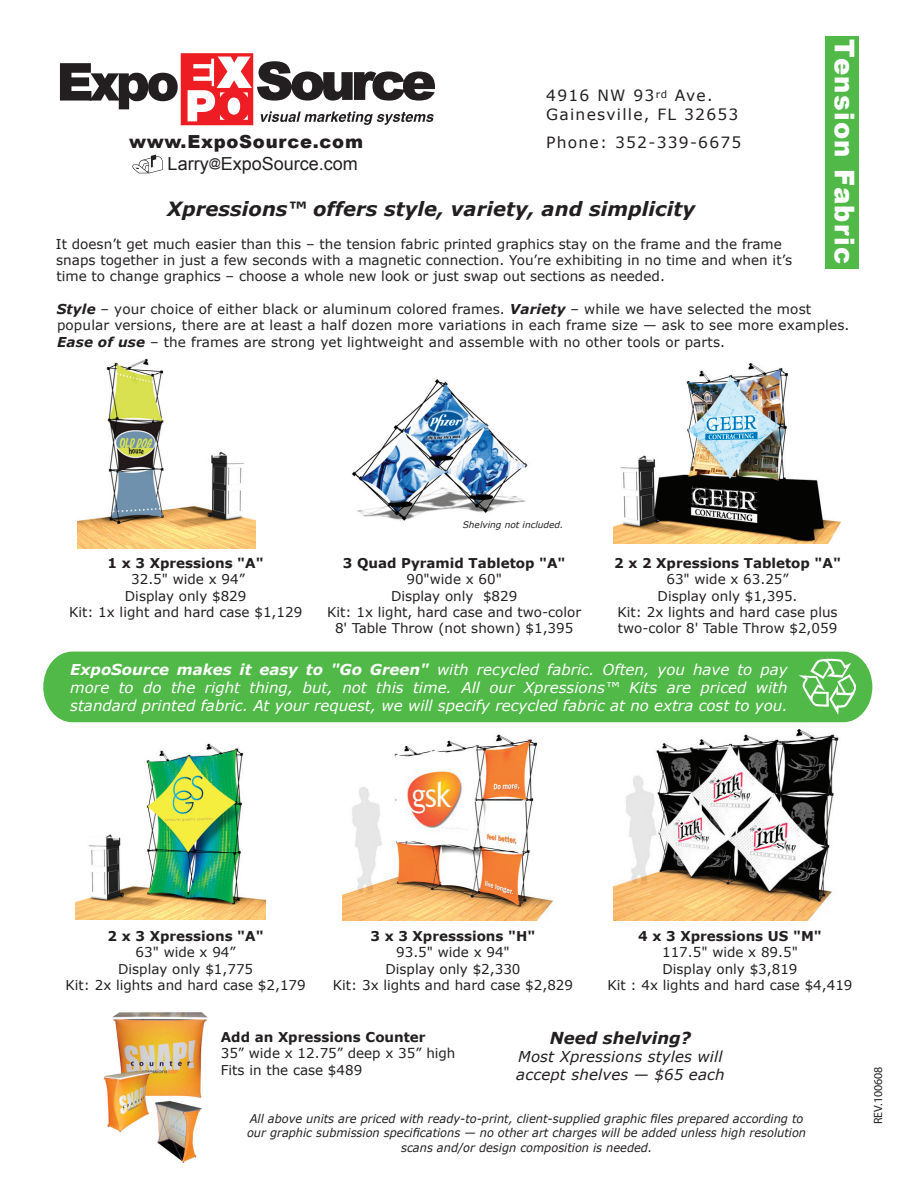
<style>
.page{position:relative;width:918px;height:1188px;background:#fff}
.page>*{position:absolute;margin:0;border:0;box-sizing:border-box;transform-origin:0 0}
.t1{font:900 27.15px "Arial";letter-spacing:.05em;color:#fff;scale:.95 1}
.t2{font:italic 700 19.65px "Verdana";color:#231f20}
.t3{font:18px/21.8px "Arial";color:#231f20;text-align:right}
.t4{font:italic 700 16.5px "Verdana";color:#231f20}
.t5{font:15.45px/18.6px "Verdana";letter-spacing:.08em;color:#231f20}
.t6{font:italic 15px/18px "Verdana";color:#fff;text-align:justify}
.t7{font:italic 15px/18px "Verdana";letter-spacing:.01em;color:#231f20}
.t8{font:13.65px/16.4px "Verdana";color:#231f20}
.t9{font:13.5px/16.2px "Verdana";color:#231f20;text-align:center}
.t10{font:700 13.5px "Verdana";color:#231f20}
.t11{font:italic 12px/14.4px "Verdana";color:#231f20;text-align:center;scale:.95 1}
.t12{font:12px "Myriad";color:#231f20}
.t13{font:italic 9px "Verdana";color:#231f20}
.s1{font-weight:900}
.s2{font-weight:700;font-style:italic}
.s3{font-weight:700}
</style>
<div class="page">
<img style="left:76px;top:743px;width:190px;height:177px">
<img style="left:342px;top:734px;width:211px;height:186px">
<img style="left:614px;top:722px;width:230px;height:198px">
<img style="left:78px;top:358px;width:177px;height:190px">
<img style="left:352px;top:379px;width:176px;height:142px">
<img style="left:614px;top:363px;width:227px;height:181px">
<div style="left:825px;top:36px;width:34px;height:233px;background:#51b948"></div>
<svg style="left:132px;top:155px;width:31px;height:18px"></svg>
<div style="left:43px;top:652px;width:829px;height:70px;background:#51b948"></div>
<svg style="left:799px;top:659px;width:58px;height:56px;background:#78c871"></svg>
<img style="left:104px;top:1012px;width:104px;height:151px">
<svg style="left:60px;top:53px;width:375px;height:72px"></svg>
<h1 class="t1" style="left:864px;top:39px;width:238px;rotate:90deg">Tension Fabric</h1>
<p class="t5" style="left:546px;top:87px;width:194px">4916 NW 93<sup>rd</sup> Ave.<br>Gainesville, FL 32653</p>
<p class="t5" style="left:546px;top:133px;width:197px">Phone: 352-339-6675</p>
<h3 class="t3" style="left:129px;top:131px;width:236px"><span class="s1">www.ExpoSource.com<br></span>Larry<sup>@</sup>ExpoSource.com</h3>
<h2 class="t2" style="left:167px;top:196px;width:529px">Xpressions™ offers style, variety, and simplicity</h2>
<p class="t8" style="left:56px;top:236px;width:738px">It doesn’t get much easier than this – the tension fabric printed graphics stay on the frame and the frame snaps together in just a few seconds with a magnetic connection. You’re exhibiting in no time and when it’s time to change graphics – choose a whole new look or just swap out sections as needed.</p>
<p class="t8" style="left:57px;top:301px;width:794px"><span class="s2">Style</span> – your choice of either black or aluminum colored frames. <span class="s2">Variety</span> – while we have selected the most popular versions, there are at least a half dozen more variations in each frame size — ask to see more examples.<br><span class="s2">Ease of use</span> – the frames are strong yet lightweight and assemble with no other tools or parts.</p>
<p class="t10" style="left:108px;top:555px;width:157px">1 x 3 Xpressions "A"</p>
<p class="t9" style="left:69px;top:572px;width:235px">32.5" wide x 94”<br>Display only $829<br>Kit: 1x light and hard case $1,129</p>
<p class="t13" style="left:463px;top:519px;width:102px">Shelving not included.</p>
<p class="t10" style="left:343px;top:555px;width:224px">3 Quad Pyramid Tabletop "A"</p>
<p class="t9" style="left:327px;top:572px;width:255px">90"wide x 60"<br>Display only $829<br>Kit: 1x light, hard case and two-color<br>8' Table Throw (not shown) $1,395</p>
<p class="t10" style="left:614px;top:555px;width:228px">2 x 2 Xpressions Tabletop "A"</p>
<p class="t9" style="left:618px;top:572px;width:222px">63" wide x 63.25”<br>Display only $1,395.<br>Kit: 2x lights and hard case plus two-color 8' Table Throw $2,059</p>
<p class="t6" style="left:70px;top:661px;width:719px"><span class="s3">ExpoSource makes it easy to "Go Green"</span> with recycled fabric. Often, you have to pay more to do the right thing, but, not this time. All our Xpressions™ Kits are priced with standard printed fabric. At your request, we will specify recycled fabric at no extra cost to you.</p>
<p class="t10" style="left:108px;top:928px;width:157px">2 x 3 Xpressions "A"</p>
<p class="t9" style="left:66px;top:945px;width:242px">63" wide x 94”<br>Display only $1,775<br>Kit: 2x lights and hard case $2,179</p>
<p class="t10" style="left:371px;top:928px;width:166px">3 x 3 Xpresssions "H"</p>
<p class="t9" style="left:333px;top:945px;width:242px">93.5" wide x 94"<br>Display only $2,330<br>Kit: 3x lights and hard case $2,829</p>
<p class="t10" style="left:638px;top:928px;width:185px">4 x 3 Xpressions US "M"</p>
<p class="t9" style="left:608px;top:945px;width:247px">117.5" wide x 89.5"<br>Display only $3,819<br>Kit : 4x lights and hard case $4,419</p>
<p class="t10" style="left:221px;top:1029px;width:206px">Add an Xpressions Counter</p>
<p class="t9" style="left:221px;top:1046px;width:236px;text-align:left">35” wide x 12.75” deep x 35” high<br>Fits in the case $489</p>
<p class="t4" style="left:550px;top:1028px;width:143px">Need shelving?</p>
<p class="t7" style="left:516px;top:1048px;width:210px">Most Xpressions styles will accept shelves — $65 each</p>
<p class="t11" style="left:250px;top:1111px;width:584px">All above units are priced with ready-to-print, client-supplied graphic files prepared according to</p>
<p class="t11" style="left:247px;top:1126px;width:590px">our graphic submission specifications — no other art charges will be added unless high resolution scans and/or design composition is needed.</p>
<p class="t12" style="left:872px;top:1124px;width:59px;rotate:-90deg">REV.100608</p>
</div>
